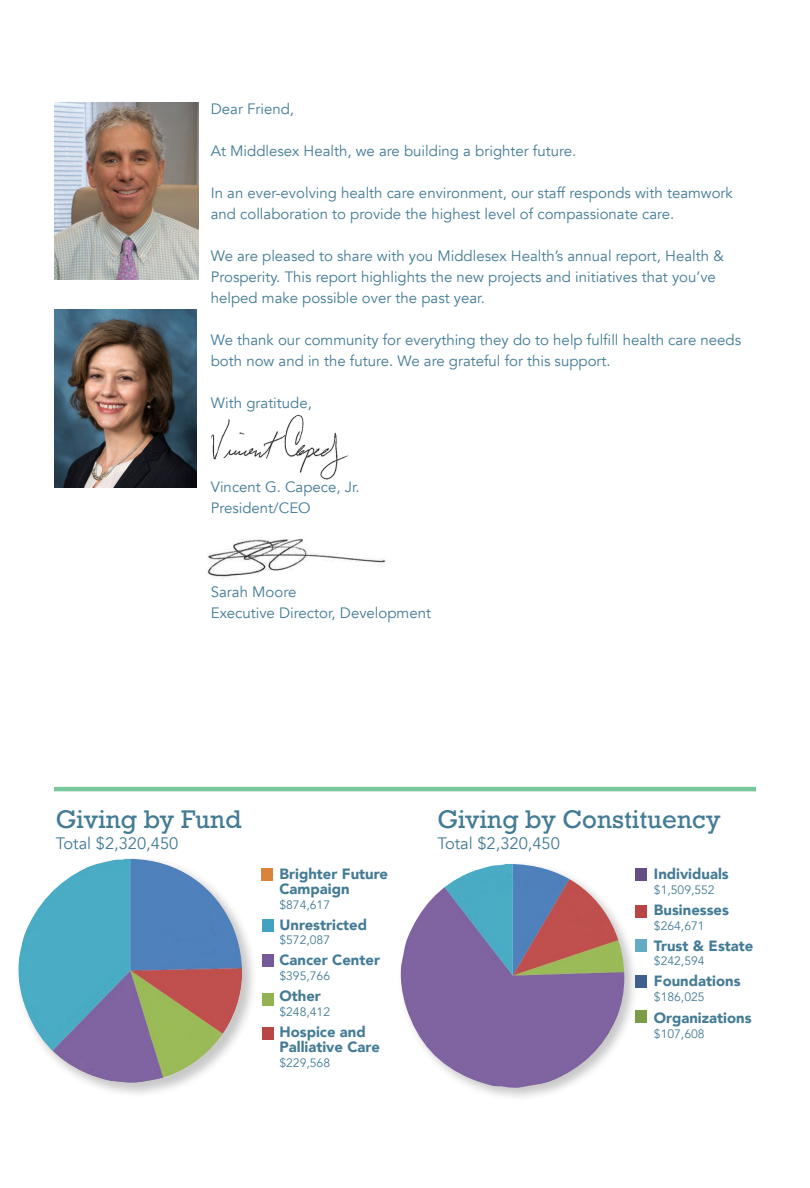
<style>
.page{position:relative;width:810px;height:1188px;background:#fff}
.page>*{position:absolute;margin:0;border:0;box-sizing:border-box;transform-origin:0 0}
.STDHeader{font:24px "Rockwell";color:#437b95}
.STDHeader-2{font:16.5px "Avenir";color:#437b95}
.STDHeader-3{font:15px/21px "Avenir";color:#437b95}
.STDHeader-4{font:900 14.85px/14.9px "Avenir";color:#437b95}
.STDHeader-5{font:12.15px "Avenir";color:#437b95}
</style>
<div class="page">
<img style="left:211px;top:414px;width:138px;height:66px">
<hr style="left:54px;top:787px;width:702px;height:4px;background:#79c89c">
<img style="left:54px;top:102px;width:144px;height:177px">
<div style="left:635px;top:1011px;width:12px;height:12px;background:#7e9b45"></div>
<div style="left:635px;top:905px;width:12px;height:12px;background:#b84644"></div>
<div style="left:635px;top:976px;width:12px;height:12px;background:#3f608e"></div>
<div style="left:635px;top:869px;width:12px;height:12px;background:#664e84"></div>
<div style="left:635px;top:940px;width:12px;height:12px;background:#63aac3"></div>
<div style="left:262px;top:868px;width:11px;height:12px;background:#da833b"></div>
<div style="left:262px;top:919px;width:11px;height:13px;background:#42a2bf"></div>
<div style="left:262px;top:993px;width:11px;height:12px;background:#91b24f"></div>
<div style="left:262px;top:1028px;width:11px;height:12px;background:#b84644"></div>
<div style="left:262px;top:955px;width:11px;height:12px;background:#755998"></div>
<img style="left:207px;top:539px;width:179px;height:40px">
<div style="left:397px;top:860px;width:242px;height:243px;background:#231f20;opacity:.25"></div>
<img style="left:399px;top:864px;width:225px;height:224px">
<img style="left:54px;top:309px;width:143px;height:179px">
<div style="left:14px;top:855px;width:244px;height:244px;background:#231f20;opacity:.25"></div>
<img style="left:16px;top:859px;width:230px;height:225px">
<p class="STDHeader-3" style="left:211px;top:99px;width:85px">Dear Friend,</p>
<p class="STDHeader-3" style="left:211px;top:141px;width:367px">At Middlesex Health, we are building a brighter future.</p>
<p class="STDHeader-3" style="left:211px;top:183px;width:524px">In an ever-evolving health care environment, our staff responds with teamwork and collaboration to provide the highest level of compassionate care.</p>
<p class="STDHeader-3" style="left:211px;top:246px;width:515px">We are pleased to share with you Middlesex Health’s annual report, Health &amp;<br>Prosperity. This report highlights the new projects and initiatives that you’ve helped make possible over the past year.</p>
<p class="STDHeader-3" style="left:211px;top:330px;width:532px">We thank our community for everything they do to help fulfill health care needs both now and in the future. We are grateful for this support.</p>
<p class="STDHeader-3" style="left:211px;top:393px;width:103px">With gratitude,</p>
<p class="STDHeader-3" style="left:211px;top:477px;width:151px">Vincent G. Capece, Jr.</p>
<p class="STDHeader-3" style="left:211px;top:498px;width:101px">President/CEO</p>
<p class="STDHeader-3" style="left:211px;top:582px;width:87px">Sarah Moore</p>
<p class="STDHeader-3" style="left:211px;top:603px;width:222px">Executive Director, Development</p>
<p class="STDHeader" style="left:56px;top:804px;width:187px">Giving by Fund</p>
<p class="STDHeader-2" style="left:56px;top:833px;width:124px">Total $2,320,450</p>
<p class="STDHeader-4" style="left:279px;top:866px;width:110px">Brighter Future</p>
<p class="STDHeader-4" style="left:279px;top:881px;width:72px">Campaign</p>
<p class="STDHeader-5" style="left:279px;top:897px;width:52px">$874,617</p>
<p class="STDHeader-4" style="left:279px;top:917px;width:89px">Unrestricted</p>
<p class="STDHeader-5" style="left:279px;top:933px;width:52px">$572,087</p>
<p class="STDHeader-4" style="left:279px;top:952px;width:102px">Cancer Center</p>
<p class="STDHeader-5" style="left:279px;top:969px;width:52px">$395,766</p>
<p class="STDHeader-4" style="left:279px;top:988px;width:43px">Other</p>
<p class="STDHeader-5" style="left:279px;top:1005px;width:52px">$248,412</p>
<p class="STDHeader-4" style="left:279px;top:1024px;width:102px">Hospice and<br>Palliative Care</p>
<p class="STDHeader-5" style="left:279px;top:1055px;width:52px">$229,568</p>
<p class="STDHeader" style="left:437px;top:804px;width:285px">Giving by Constituency</p>
<p class="STDHeader-2" style="left:437px;top:833px;width:124px">Total $2,320,450</p>
<p class="STDHeader-4" style="left:654px;top:866px;width:76px">Individuals</p>
<p class="STDHeader-5" style="left:654px;top:882px;width:62px">$1,509,552</p>
<p class="STDHeader-4" style="left:654px;top:902px;width:77px">Businesses</p>
<p class="STDHeader-5" style="left:654px;top:918px;width:52px">$264,671</p>
<p class="STDHeader-4" style="left:654px;top:938px;width:101px">Trust &amp; Estate</p>
<p class="STDHeader-5" style="left:654px;top:954px;width:52px">$242,594</p>
<p class="STDHeader-4" style="left:654px;top:973px;width:88px">Foundations</p>
<p class="STDHeader-5" style="left:654px;top:990px;width:52px">$186,025</p>
<p class="STDHeader-4" style="left:654px;top:1010px;width:99px">Organizations</p>
<p class="STDHeader-5" style="left:654px;top:1026px;width:52px">$107,608</p>
</div>
